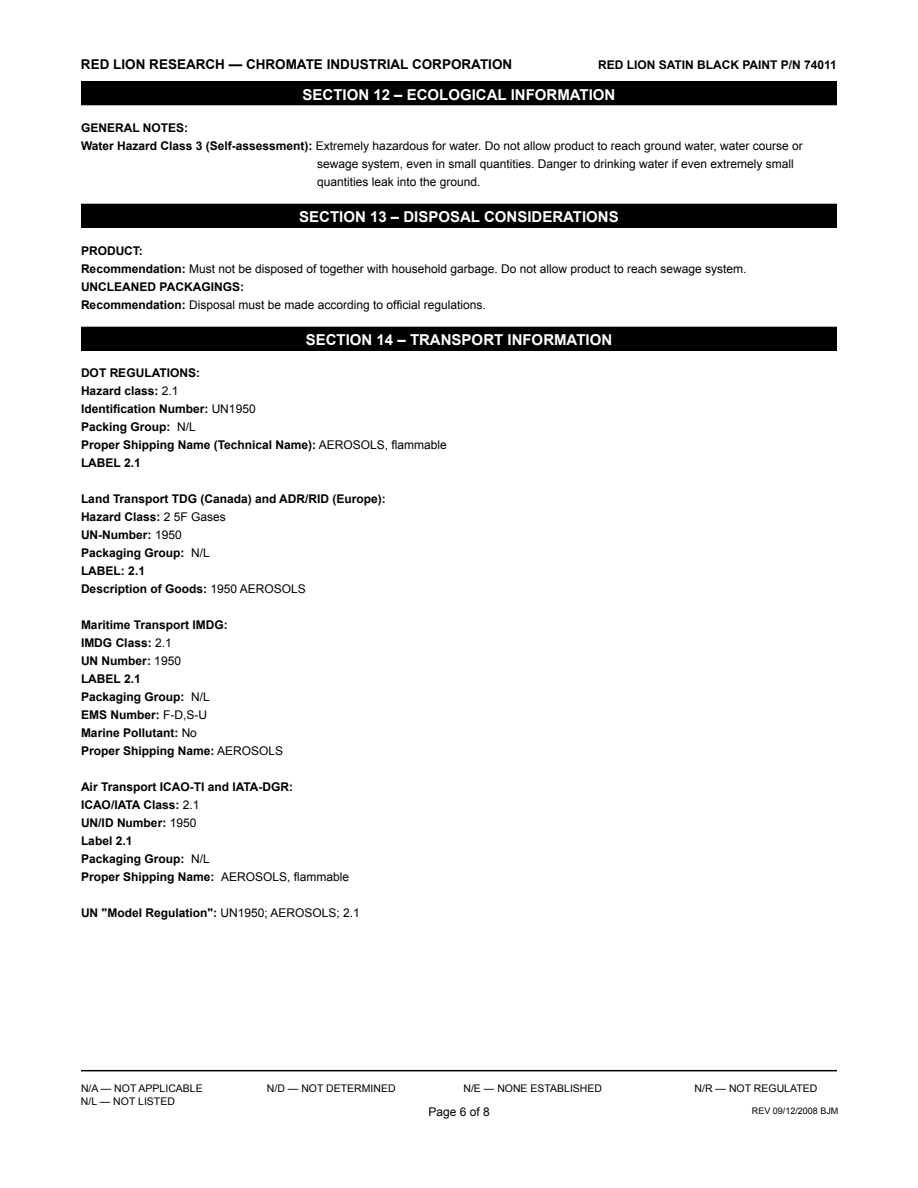
<style>
.page{position:relative;width:918px;height:1188px;background:#fff}
.page>*{position:absolute;margin:0;border:0;box-sizing:border-box;transform-origin:0 0}
.t1{font:700 15px "Arial";color:#fff}
.t2{font:700 13.5px "Arial";color:#000}
.t3{font:700 12px/18px "Arial";color:#000}
.t4{font:12px/18px "Arial";color:#000}
.t5{font:10.5px "Arial";color:#000}
.t6{font:9px "Arial";color:#000}
.s1{font-weight:700}
.s2{font-weight:400}
</style>
<div class="page">
<hr style="left:81px;top:1070px;width:756px;height:1px;background:#000">
<div style="left:82px;top:82px;width:754px;height:23px;background:#000"></div>
<div style="left:81px;top:81px;width:756px;height:24px;border:2px solid #000"></div>
<div style="left:82px;top:204px;width:754px;height:23px;background:#000"></div>
<div style="left:81px;top:204px;width:756px;height:24px;border:2px solid #000"></div>
<div style="left:82px;top:327px;width:754px;height:23px;background:#000"></div>
<div style="left:81px;top:327px;width:756px;height:24px;border:2px solid #000"></div>
<p class="t2" style="left:81px;top:55px;width:41px">RE D LION</p>
<p class="t2" style="left:149px;top:55px;width:11px">RESEAR</p>
<p class="t2" style="left:206px;top:55px;width:61px">CH — CHROMATE</p>
<p class="t2" style="left:327px;top:55px;width:33px">INDUSTRIAL</p>
<p class="t2" style="left:412px;top:55px;width:19px">CORPORATION</p>
<p class="t3" style="left:598px;top:56px;width:37px">RE D LION</p>
<p class="t3" style="left:659px;top:56px;width:8px">SATIN</p>
<p class="t3" style="left:697px;top:56px;width:54px">BLACK PAINT</p>
<p class="t3" style="left:781px;top:56px;width:58px">P/N 74011</p>
<p class="t1" style="left:303px;top:84px;width:41px">SECTION</p>
<p class="t1" style="left:373px;top:84px;width:65px">12 – ECOLOGI</p>
<p class="t1" style="left:476px;top:84px;width:70px">CAL IN FORMATION</p>
<p class="t3" style="left:81px;top:119px;width:109px">General notes:</p>
<p class="t4" style="left:81px;top:137px;width:723px"><span class="s1">Water Hazard Class 3 (Self-assessment):</span> Extremely hazardous for water. Do not allow product to reach ground water, water course or</p>
<p class="t4" style="left:317px;top:155px;width:478px">sewage system, even in small quantities. Danger to drinking water if even extremely small</p>
<p class="t4" style="left:317px;top:173px;width:165px">quantities leak into the ground.</p>
<p class="t1" style="left:299px;top:207px;width:41px">SECTION</p>
<p class="t1" style="left:370px;top:207px;width:55px">13 – DISPOSAL</p>
<p class="t1" style="left:484px;top:207px;width:21px">CONSI</p>
<p class="t1" style="left:532px;top:207px;width:22px">DERATIONS</p>
<p class="t4" style="left:81px;top:242px;width:667px"><span class="s1">Product:<br>Recommendation:</span> Must not be disposed of together with household garbage. Do not allow product to reach sewage system.<br><span class="s1">Uncleaned Packagings:<br>Recommendation:</span> Disposal must be made according to official regulations.</p>
<p class="t1" style="left:306px;top:330px;width:41px">SECTION</p>
<p class="t1" style="left:377px;top:330px;width:45px">14 – TRANSPORT</p>
<p class="t1" style="left:508px;top:330px;width:36px">IN FORMATION</p>
<p class="t3" style="left:81px;top:364px;width:367px">DOT regulations:<br>Hazard class: <span class="s2">2.1<br></span>Identification Number: <span class="s2">UN1950<br></span>Packing Group: <span class="s2">N/L<br></span>Proper Shipping Name (Technical Name): <span class="s2">AEROSOLS, flammable<br></span>Label 2.1</p>
<p class="t3" style="left:81px;top:490px;width:306px">Land Transport TDG (Canada) and ADR/RID (Europe):<br>Hazard Class: <span class="s2">2 5F Gases<br></span>UN -Number: <span class="s2">1950<br></span>Packaging Group: <span class="s2">N/L<br></span>Label: 2.1<br>Description of Goods: <span class="s2">1950 AEROSOLS</span></p>
<p class="t3" style="left:81px;top:616px;width:148px">Maritime Transport IM DG:<br>IMDG Class: <span class="s2">2.1<br></span>UN Number: <span class="s2">1950<br></span>Label 2.1<br>Packaging Group: <span class="s2">N/L<br></span>EMS</p>
<p class="t3" style="left:81px;top:706px;width:204px;text-indent:29px">Number: <span class="s2">F-D,S-U<br></span>Marine Pollutant: <span class="s2">No<br></span>Proper Shipping Name: <span class="s2">AEROSOLS</span></p>
<p class="t3" style="left:81px;top:778px;width:159px">Air Transport ICAO-TI and IATA</p>
<p class="t3" style="left:259px;top:778px;width:36px">-DGR:</p>
<p class="t3" style="left:81px;top:796px;width:41px">ICAO/IATA</p>
<p class="t3" style="left:81px;top:796px;width:270px;text-indent:62px">Class: <span class="s2">2.1<br></span>UN/ID Number: <span class="s2">1950<br></span>Label 2.1<br>Packaging Group: <span class="s2">N/L<br></span>Proper Shipping Name: <span class="s2">AEROSOLS, flammable</span></p>
<p class="t3" style="left:81px;top:904px;width:280px">UN "Model Regulation": <span class="s2">UN1950; AEROSOLS; 2.1</span></p>
<p class="t5" style="left:81px;top:1082px;width:123px">N/A — NOT APPLICABLE</p>
<p class="t5" style="left:267px;top:1082px;width:130px">N/D — NOT DETERMINED</p>
<p class="t5" style="left:463px;top:1082px;width:140px">N/E — NONE ESTABLISHED</p>
<p class="t5" style="left:695px;top:1082px;width:124px">N/R — NOT REGULATED</p>
<p class="t5" style="left:81px;top:1094px;width:95px">N/L — NOT LISTED</p>
<p class="t6" style="left:752px;top:1105px;width:88px">REV 09/12/2008 BJM</p>
<p class="t4" style="left:428px;top:1103px;width:63px">Page 6 of 8</p>
</div>
